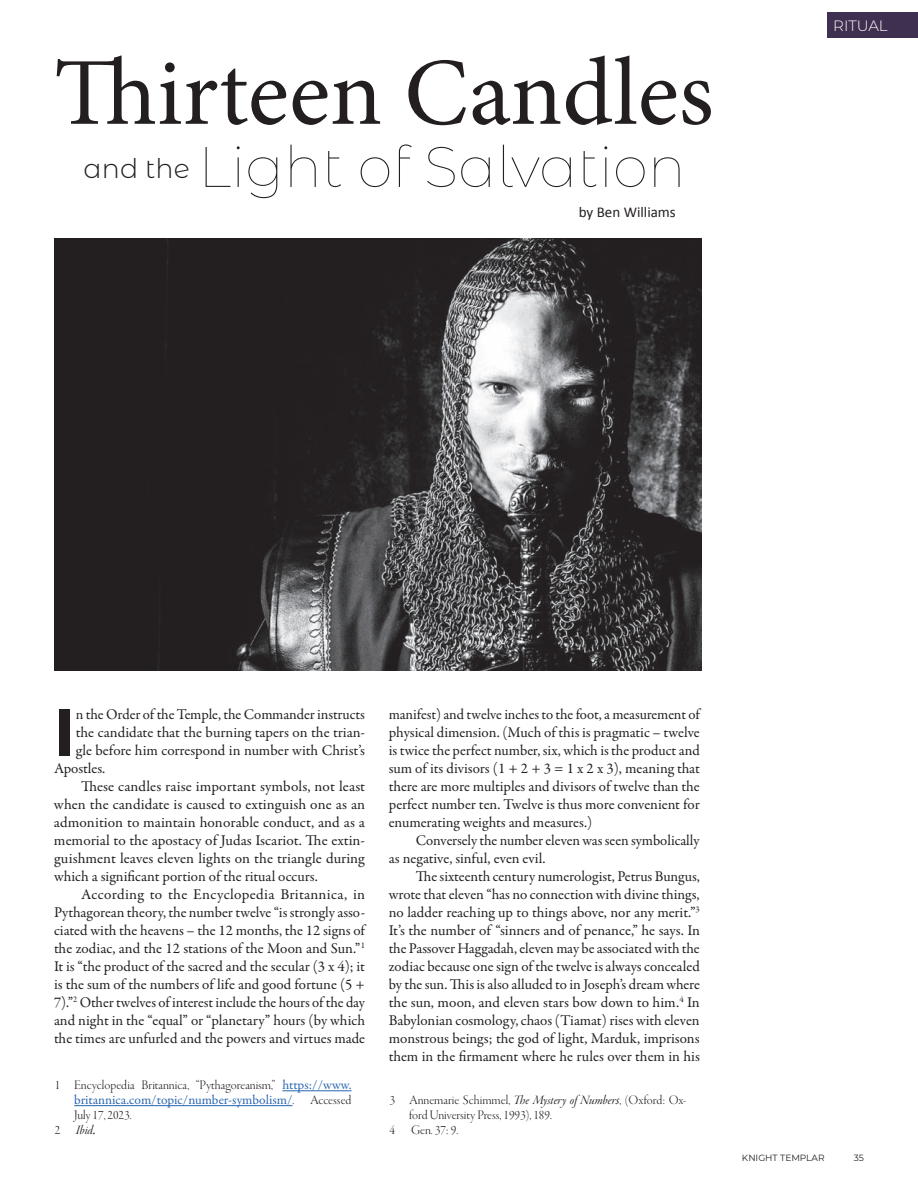
<style>
.page{position:relative;width:918px;height:1188px;background:#fff}
.page>*{position:absolute;margin:0;border:0;box-sizing:border-box;transform-origin:0 0}
.t1{font:96px "Minion Pro";color:#231f20}
.t2{font:700 66.45px "Montserrat";color:#231f20}
.t3{font:100 57px "Montserrat Alternates";color:#231f20}
.t4{font:15px/18px "Garamond Premr Pro";color:#231f20;text-align:justify}
.t5{font:15px "Garamond Premr Pro";letter-spacing:.02em;color:#231f20}
.t6{font:15px "Calibri";color:#231f20}
.t7{font:300 15px "Montserrat";color:#fff}
.t8{font:13.5px "Garamond Premr Pro Lt Disp";color:#231f20}
.t9{font:13.5px "Garamond Premr Pro";color:#2865b1}
.t10{font:13.5px "Garamond Premr Pro It Disp";color:#231f20}
.t11{font:9px "Montserrat";color:#231f20}
.s1{font-family:"Garamond Premr Pro";color:#2865b1}
.s2{font-family:"Garamond Premr Pro Lt Disp";color:#231f20}
.s3{font-family:"Garamond Premr Pro Lt Disp"}
.s4{font-family:"Garamond Premr Pro";font-style:italic}
.s5{font-family:"Garamond Premr Pro It Disp"}
</style>
<div class="page">
<div style="left:827px;top:12px;width:91px;height:26px;background:#3f3051"></div>
<hr style="left:282px;top:1090px;width:70px;height:1px;background:#2865b1">
<hr style="left:74px;top:1105px;width:218px;height:1px;background:#2865b1">
<img style="left:54px;top:239px;width:648px;height:432px">
<h1 class="t1" style="left:54px;top:29px;width:661px">Thirteen Candles</h1>
<h3 class="t3" style="left:84px;top:129px;width:604px"><sup>and</sup> <sup>the</sup> Light of Salvation</h3>
<p class="t6" style="left:579px;top:201px;width:99px">by Ben Williams</p>
<p class="t7" style="left:833px;top:15px;width:56px">RITUAL</p>
<h2 class="t2" style="left:54px;top:684px;width:23px">I</h2>
<p class="t4" style="left:76px;top:706px;width:291px">n the Order of the Temple, the Commander instructs</p>
<p class="t4" style="left:76px;top:724px;width:291px">the candidate that the burning tapers on the trian-</p>
<p class="t4" style="left:76px;top:742px;width:291px">gle before him correspond in number with Christ’s</p>
<p class="t4" style="left:54px;top:760px;width:53px">Apostles.</p>
<p class="t4" style="left:81px;top:778px;width:286px">These candles raise important symbols, not least</p>
<p class="t4" style="left:54px;top:796px;width:313px">when the candidate is caused to extinguish one as an</p>
<p class="t4" style="left:54px;top:814px;width:312px">admonition to maintain honorable conduct, and as a</p>
<p class="t4" style="left:54px;top:832px;width:313px">memorial to the apostacy of Judas Iscariot. The extin-</p>
<p class="t4" style="left:54px;top:850px;width:312px">guishment leaves eleven lights on the triangle during</p>
<p class="t4" style="left:54px;top:868px;width:265px">which a significant portion of the ritual occurs.</p>
<p class="t5" style="left:81px;top:886px;width:286px">According to the Encyclopedia Britannica, in</p>
<p class="t4" style="left:54px;top:904px;width:313px">Pythagorean theory, the number twelve “is strongly asso-</p>
<p class="t4" style="left:54px;top:922px;width:313px">ciated with the heavens – the 12 months, the 12 signs of</p>
<p class="t4" style="left:54px;top:940px;width:313px">the zodiac, and the 12 stations of the Moon and Sun.”<sup>1</sup></p>
<p class="t4" style="left:54px;top:958px;width:313px">It is “the product of the sacred and the secular (3 x 4); it</p>
<p class="t4" style="left:54px;top:976px;width:312px">is the sum of the numbers of life and good fortune (5 +</p>
<p class="t4" style="left:54px;top:994px;width:313px">7).”<sup>2</sup> Other twelves of interest include the hours of the day</p>
<p class="t4" style="left:54px;top:1012px;width:313px">and night in the “equal” or “planetary” hours (by which</p>
<p class="t4" style="left:54px;top:1030px;width:313px">the times are unfurled and the powers and virtues made</p>
<p class="t8" style="left:55px;top:1078px;width:298px">1 Encyclopedia Britannica, “Pythagoreanism,” <span class="s1">https://www.</span></p>
<p class="t9" style="left:74px;top:1092px;width:279px">britannica.com/topic/number-symbolism/<span class="s2">. Accessed</span></p>
<p class="t8" style="left:74px;top:1108px;width:59px">July 17, 2023.</p>
<p class="t10" style="left:55px;top:1123px;width:43px"><span class="s3">2</span> Ibid<span class="s4">.</span></p>
<p class="t4" style="left:389px;top:706px;width:313px">manifest) and twelve inches to the foot, a measurement of physical dimension. (Much of this is pragmatic – twelve is twice the perfect number, six, which is the product and sum of its divisors (1 + 2 + 3 = 1 x 2 x 3), meaning that there are more multiples and divisors of twelve than the perfect number ten. Twelve is thus more convenient for enumerating weights and measures.)</p>
<p class="t4" style="left:389px;top:832px;width:312px;text-indent:27px">Conversely the number eleven was seen symbolically as negative, sinful, even evil.</p>
<p class="t4" style="left:389px;top:868px;width:313px;text-indent:27px">The sixteenth century numerologist, Petrus Bungus, wrote that eleven “has no connection with divine things, no ladder reaching up to things above, nor any merit.”<sup>3<br></sup>It’s the number of “sinners and of penance,” he says. In the Passover Haggadah, eleven may be associated with the zodiac because one sign of the twelve is always concealed by the sun. This is also alluded to in Joseph’s dream where the sun, moon, and eleven stars bow down to him.<sup>4</sup> In Babylonian cosmology, chaos (Tiamat) rises with eleven monstrous beings; the god of light, Marduk, imprisons them in the firmament where he rules over them in his</p>
<p class="t8" style="left:390px;top:1093px;width:298px">3 Annemarie Schimmel, <span class="s5">The Mystery of Number</span><span class="s4">s</span>, (Oxford: Ox-</p>
<p class="t8" style="left:409px;top:1108px;width:144px">ford University Press, 1993), 189.</p>
<p class="t8" style="left:390px;top:1123px;width:70px">4 Gen. 37: 9.</p>
<p class="t11" style="left:742px;top:1151px;width:84px">KNIGHT TEMPLAR</p>
<p class="t11" style="left:854px;top:1151px;width:12px">35</p>
</div>
